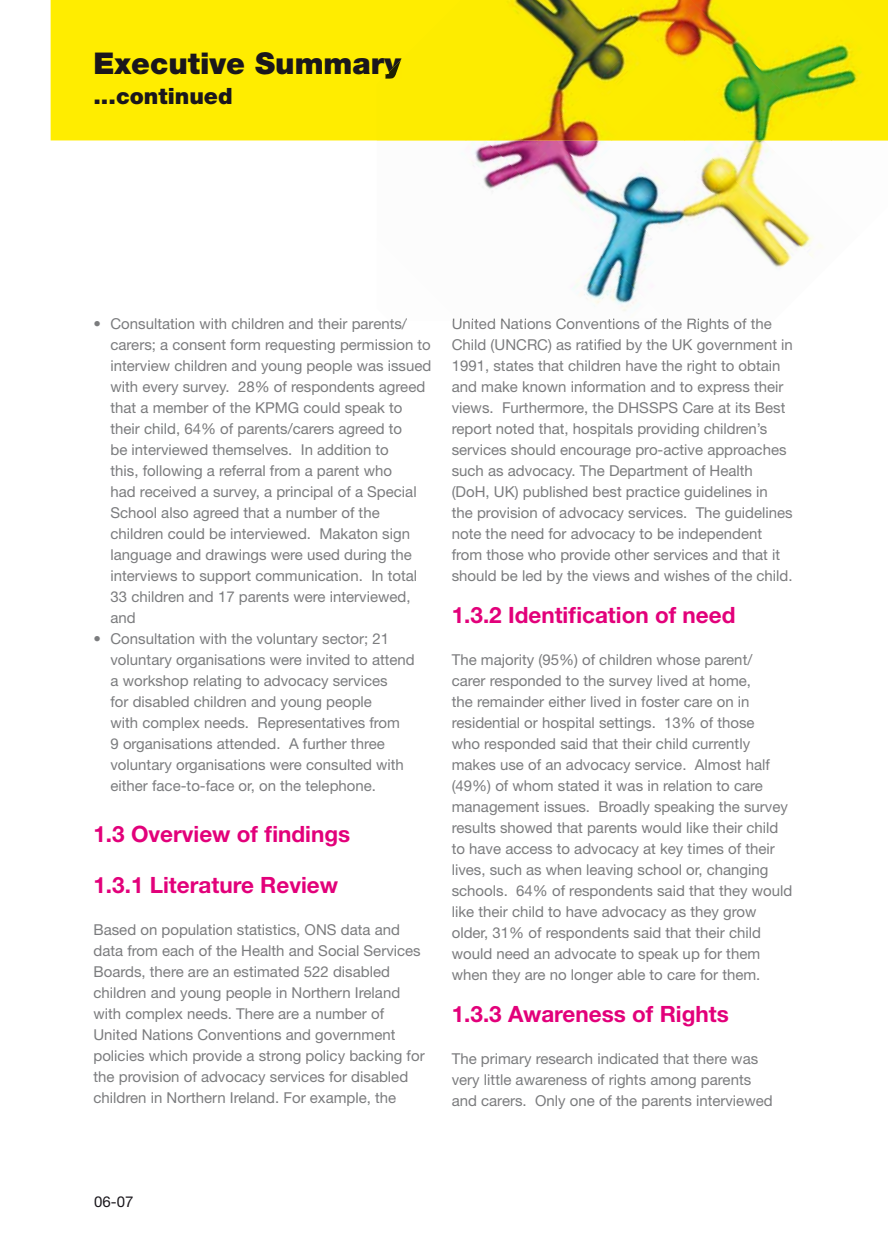
<style>
.page{position:relative;width:888px;height:1258px;background:#fff}
.page>*{position:absolute;margin:0;border:0;box-sizing:border-box;transform-origin:0 0}
.t1{font:900 30px "Helvetica Neue";color:#1a171c}
.t2{font:700 22.5px "Helvetica Neue";color:#e2007a}
.t3{font:900 22.5px "Helvetica Neue";color:#1a171c}
.t4{font:15px/21px "Helvetica Neue";color:#7b7c7e}
.t5{font:15px "Helvetica Neue";color:#1a171c}
</style>
<div class="page">
<div style="left:51px;top:0;width:326px;height:140px;background:#ffed00"></div>
<img style="left:377px;top:140px;width:108px;height:44px">
<img style="left:485px;top:140px;width:53px;height:52px">
<img style="left:538px;top:140px;width:71px;height:126px">
<img style="left:609px;top:140px;width:71px;height:126px">
<img style="left:680px;top:140px;width:143px;height:128px">
<img style="left:572px;top:266px;width:73px;height:45px">
<img style="left:762px;top:140px;width:70px;height:96px">
<img style="left:631px;top:302px;width:14px;height:9px">
<img style="left:832px;top:140px;width:56px;height:1px">
<div style="left:377px;top:0;width:82px;height:140px;background:#fdec00"></div>
<img style="left:648px;top:0;width:41px;height:68px">
<img style="left:459px;top:0;width:189px;height:140px">
<img style="left:689px;top:0;width:199px;height:140px">
<img style="left:533px;top:32px;width:151px;height:108px">
<img style="left:765px;top:0;width:123px;height:123px">
<div style="left:607px;top:68px;width:114px;height:72px;background:#fdeb00"></div>
<div style="left:841px;top:0;width:47px;height:47px;background:#fdeb00"></div>
<img style="left:682px;top:104px;width:75px;height:36px">
<img style="left:382px;top:59px;width:19px;height:20px">
<img style="left:383px;top:59px;width:18px;height:15px">
<img style="left:608px;top:318px;width:150px;height:3px">
<img style="left:453px;top:318px;width:113px;height:3px">
<h1 class="t1" style="left:93px;top:52px;width:309px">Executive Summary</h1>
<h2 class="t3" style="left:93px;top:88px;width:141px">...continued</h2>
<p class="t4" style="left:110px;top:315px;width:322px;text-indent:-17px">• Consultation with children and their parents/ carers; a consent form requesting permission to interview children and young people was issued with every survey. 28% of respondents agreed that a member of the KPMG could speak to their child, 64% of parents/carers agreed to<br>be interviewed themselves. In addition to<br>this, following a referral from a parent who<br>had received a survey, a principal of a Special School also agreed that a number of the children could be interviewed. Makaton sign language and drawings were used during the interviews to support communication. In total 33 children and 17 parents were interviewed, and</p>
<p class="t4" style="left:110px;top:630px;width:306px;text-indent:-17px">• Consultation with the voluntary sector; 21 voluntary organisations were invited to attend a workshop relating to advocacy services<br>for disabled children and young people<br>with complex needs. Representatives from<br>9 organisations attended. A further three voluntary organisations were consulted with either face-to-face or, on the telephone.</p>
<h2 class="t2" style="left:93px;top:826px;width:258px">1.3 Overview of findings</h2>
<h2 class="t2" style="left:93px;top:877px;width:246px">1.3.1 Literature Review</h2>
<p class="t4" style="left:93px;top:921px;width:333px">Based on population statistics, ONS data and data from each of the Health and Social Services Boards, there are an estimated 522 disabled children and young people in Northern Ireland with complex needs. There are a number of United Nations Conventions and government policies which provide a strong policy backing for the provision of advocacy services for disabled children in Northern Ireland. For example, the</p>
<p class="t4" style="left:452px;top:315px;width:343px">United Nations Conventions of the Rights of the Child (UNCRC) as ratified by the UK government in 1991, states that children have the right to obtain and make known information and to express their views. Furthermore, the DHSSPS Care at its Best report noted that, hospitals providing children’s services should encourage pro-active approaches such as advocacy. The Department of Health (DoH, UK) published best practice guidelines in<br>the provision of advocacy services. The guidelines note the need for advocacy to be independent from those who provide other services and that it should be led by the views and wishes of the child.</p>
<h2 class="t2" style="left:452px;top:607px;width:285px">1.3.2 Identification of need</h2>
<p class="t4" style="left:452px;top:651px;width:342px">The majority (95%) of children whose parent/<br>carer responded to the survey lived at home,<br>the remainder either lived in foster care on in residential or hospital settings. 13% of those<br>who responded said that their child currently makes use of an advocacy service. Almost half (49%) of whom stated it was in relation to care management issues. Broadly speaking the survey results showed that parents would like their child to have access to advocacy at key times of their lives, such as when leaving school or, changing schools. 64% of respondents said that they would like their child to have advocacy as they grow older, 31% of respondents said that their child would need an advocate to speak up for them when they are no longer able to care for them.</p>
<h2 class="t2" style="left:452px;top:1006px;width:279px">1.3.3 Awareness of Rights</h2>
<p class="t4" style="left:452px;top:1050px;width:322px">The primary research indicated that there was very little awareness of rights among parents and carers. Only one of the parents interviewed</p>
<p class="t5" style="left:94px;top:1196px;width:41px">06-07</p>
</div>
